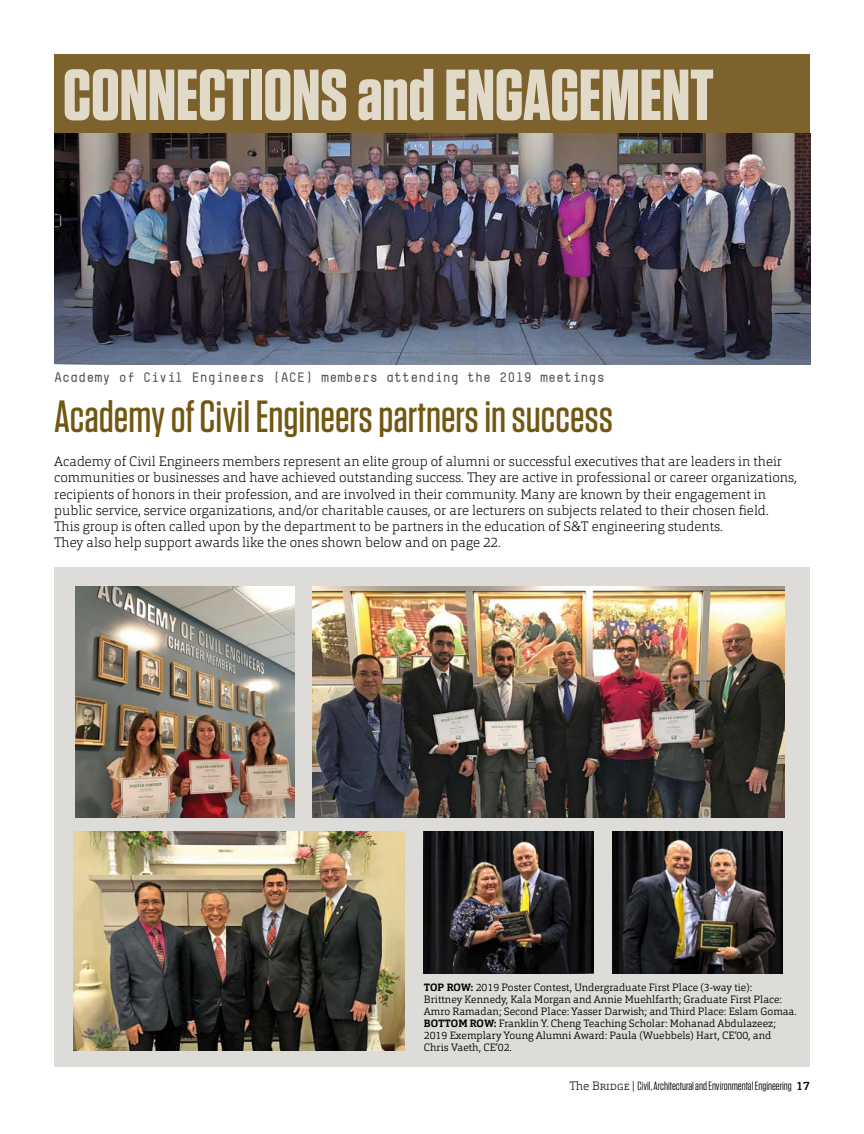
<style>
.page{position:relative;width:864px;height:1134px;background:#fff}
.page>*{position:absolute;margin:0;border:0;box-sizing:border-box;transform-origin:0 0}
.t1{font:700 72px "Tungsten";color:#e2dac9}
.t2{font:500 45px "Tungsten";color:#715711}
.t3{font:200 13.5px/16.2px "Orgon Slab";color:#000}
.t4{font:700 13.5px "TSTAR Mono Round";color:#474c55}
.t5{font:12px "Tungsten";color:#000}
.t6{font:300 10.5px/12px "Orgon Slab";color:#000}
.s1{font-weight:700}
.s2{font-family:"Orgon Slab";font-weight:200}
.s3{font-family:"Orgon Slab";font-weight:500}
</style>
<div class="page">
<div style="left:54px;top:54px;width:756px;height:94px;background:#7d622e"></div>
<div style="left:54px;top:567px;width:756px;height:499px;background:#dedcd8"></div>
<img style="left:312px;top:587px;width:472px;height:230px">
<img style="left:75px;top:586px;width:219px;height:231px">
<img style="left:74px;top:832px;width:331px;height:218px">
<img style="left:54px;top:134px;width:756px;height:230px">
<img style="left:423px;top:832px;width:171px;height:142px">
<img style="left:612px;top:832px;width:171px;height:142px">
<h1 class="t1" style="left:63px;top:56px;width:652px">CONNECTIONS and ENGAGEMENT</h1>
<p class="t4" style="left:54px;top:370px;width:552px">Academy of Civil Engineers (ACE) members attending the 2019 meetings</p>
<h2 class="t2" style="left:54px;top:393px;width:560px">Academy of Civil Engineers partners in success</h2>
<p class="t3" style="left:54px;top:453px;width:744px">Academy of Civil Engineers members represent an elite group of alumni or successful executives that are leaders in their communities or businesses and have achieved outstanding success. They are active in professional or career organizations, recipients of honors in their profession, and are involved in their community. Many are known by their engagement in public service, service organizations, and/or charitable causes, or are lecturers on subjects related to their chosen field.<br>This group is often called upon by the department to be partners in the education of S&amp;T engineering students.<br>They also help support awards like the ones shown below and on page 22.</p>
<p class="t6" style="left:424px;top:982px;width:374px"><span class="s1">TOP ROW:</span> 2019 Poster Contest, Undergraduate First Place (3-way tie):<br>Brittney Kennedy, Kala Morgan and Annie Muehlfarth; Graduate First Place:<br>Amro Ramadan; Second Place: Yasser Darwish; and Third Place: Eslam Gomaa.<br><span class="s1">BOTTOM ROW:</span> Franklin Y. Cheng Teaching Scholar: Mohanad Abdulazeez; 2019 Exemplary Young Alumni Award: Paula (Wuebbels) Hart, CE’00, and Chris Vaeth, CE’02.</p>
<p class="t5" style="left:569px;top:1079px;width:242px"><span class="s2">The Bridge |</span> Civil, Architectural and Environmental Engineering <span class="s3">17</span></p>
</div>
